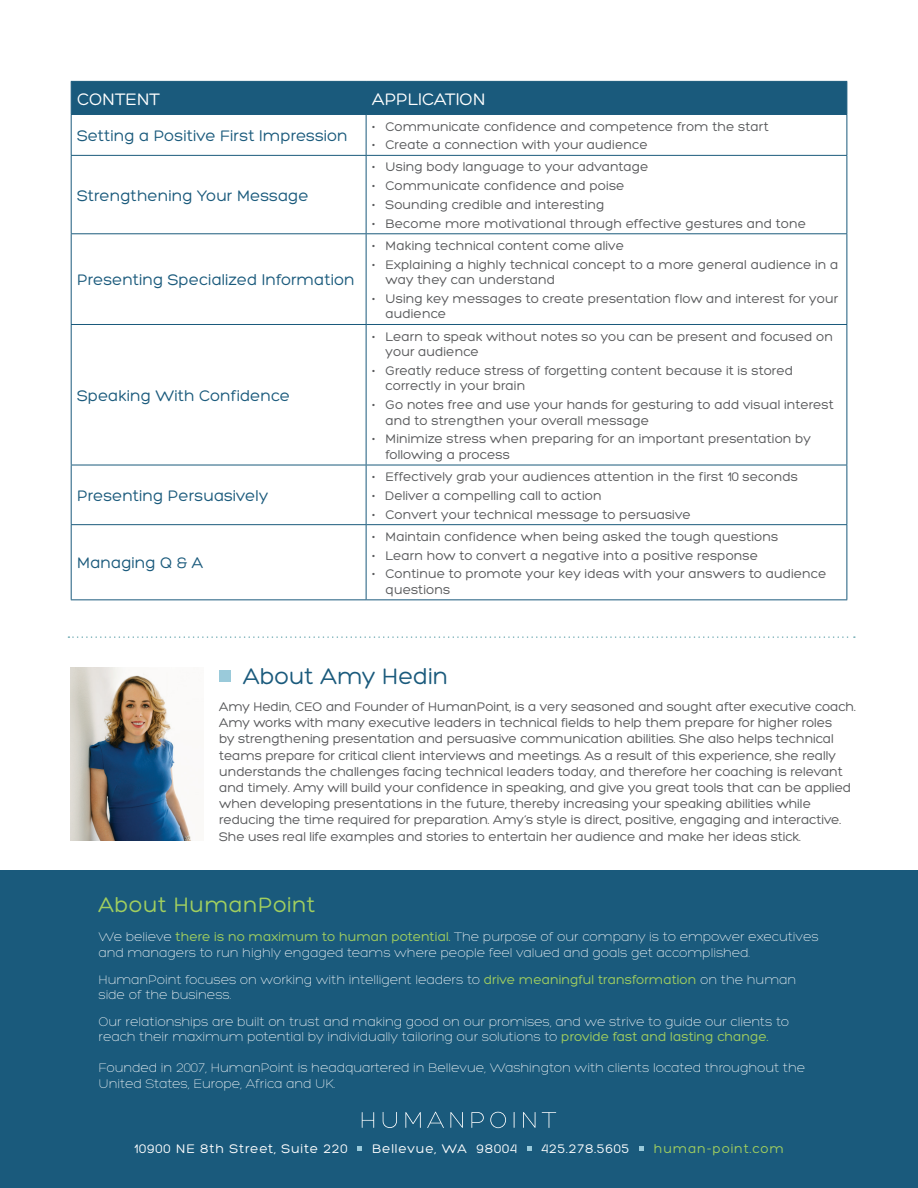
<style>
.page{position:relative;width:918px;height:1188px;background:#fff}
.page>*{position:absolute;margin:0;border:0;box-sizing:border-box;transform-origin:0 0}
.t1{font:24px "Hero";color:#1a5a7c}
.t2{font:22.5px "Hero";letter-spacing:.02em;color:#a1cf5f}
.t3{font:18px "Hero";color:#fff}
.t4{font:16.5px "Hero";color:#1a5a7c}
.t5{font:13.5px/16.2px "Hero";color:#57585a}
.t6{font:300 13.5px/15.5px "Hero";color:#fff}
.t7{font:13.5px "Hero";letter-spacing:.06em;color:#fff}
.t8{font:13.5px "Hero";letter-spacing:.06em;color:#a1cf5f}
.s1{font-weight:400;color:#a1cf5f}
</style>
<div class="page">
<img style="left:71px;top:668px;width:121px;height:173px">
<div style="left:0;top:870px;width:918px;height:318px;background:#1a5a7c"></div>
<svg style="left:471px;top:1112px;width:85px;height:16px"></svg>
<svg style="left:362px;top:1112px;width:101px;height:16px"></svg>
<svg style="left:357px;top:1146px;width:5px;height:5px"></svg>
<svg style="left:527px;top:1146px;width:4px;height:5px"></svg>
<svg style="left:639px;top:1146px;width:5px;height:5px"></svg>
<div style="left:219px;top:670px;width:12px;height:12px;background:#9acada"></div>
<div style="left:72px;top:82px;width:775px;height:32px;background:#1a5a7c"></div>
<hr style="left:71px;top:81px;width:295px;height:1px;background:#1a5a7c">
<hr style="left:71px;top:82px;width:1px;height:32px;background:#1a5a7c">
<hr style="left:366px;top:81px;width:481px;height:1px;background:#1a5a7c">
<hr style="left:366px;top:82px;width:1px;height:32px;background:#1a5a7c">
<hr style="left:847px;top:82px;width:1px;height:32px;background:#1a5a7c">
<hr style="left:71px;top:114px;width:295px;height:1px;background:#1a5a7c">
<hr style="left:71px;top:115px;width:1px;height:40px;background:#1a5a7c">
<hr style="left:366px;top:114px;width:481px;height:1px;background:#1a5a7c">
<hr style="left:366px;top:115px;width:1px;height:40px;background:#1a5a7c">
<hr style="left:847px;top:115px;width:1px;height:40px;background:#1a5a7c">
<hr style="left:71px;top:155px;width:295px;height:1px;background:#1a5a7c">
<hr style="left:71px;top:156px;width:1px;height:77px;background:#1a5a7c">
<hr style="left:366px;top:155px;width:481px;height:1px;background:#1a5a7c">
<hr style="left:366px;top:156px;width:1px;height:77px;background:#1a5a7c">
<hr style="left:847px;top:156px;width:1px;height:77px;background:#1a5a7c">
<hr style="left:71px;top:233px;width:295px;height:1px;background:#1a5a7c">
<hr style="left:71px;top:234px;width:1px;height:90px;background:#1a5a7c">
<hr style="left:366px;top:233px;width:481px;height:1px;background:#1a5a7c">
<hr style="left:366px;top:234px;width:1px;height:90px;background:#1a5a7c">
<hr style="left:847px;top:234px;width:1px;height:90px;background:#1a5a7c">
<hr style="left:71px;top:324px;width:295px;height:1px;background:#1a5a7c">
<hr style="left:71px;top:325px;width:1px;height:140px;background:#1a5a7c">
<hr style="left:366px;top:324px;width:481px;height:1px;background:#1a5a7c">
<hr style="left:366px;top:325px;width:1px;height:140px;background:#1a5a7c">
<hr style="left:847px;top:325px;width:1px;height:140px;background:#1a5a7c">
<hr style="left:71px;top:465px;width:295px;height:1px;background:#1a5a7c">
<hr style="left:71px;top:465px;width:1px;height:59px;background:#1a5a7c">
<hr style="left:366px;top:465px;width:481px;height:1px;background:#1a5a7c">
<hr style="left:366px;top:465px;width:1px;height:59px;background:#1a5a7c">
<hr style="left:847px;top:465px;width:1px;height:59px;background:#1a5a7c">
<hr style="left:71px;top:524px;width:295px;height:1px;background:#1a5a7c">
<hr style="left:71px;top:525px;width:1px;height:74px;background:#1a5a7c">
<hr style="left:366px;top:524px;width:481px;height:1px;background:#1a5a7c">
<hr style="left:366px;top:525px;width:1px;height:74px;background:#1a5a7c">
<hr style="left:847px;top:525px;width:1px;height:74px;background:#1a5a7c">
<hr style="left:71px;top:599px;width:295px;height:1px;background:#1a5a7c">
<hr style="left:366px;top:599px;width:481px;height:1px;background:#1a5a7c">
<svg style="left:68px;top:636px;width:787px;height:2px"></svg>
<h3 class="t3" style="left:77px;top:90px;width:84px">CONTENT</h3>
<h3 class="t3" style="left:372px;top:90px;width:115px">APPLICATION</h3>
<p class="t4" style="left:77px;top:127px;width:272px">Setting a Positive First Impression</p>
<p class="t5" style="left:372px;top:118px;width:398px">• Communicate confidence and competence from the start</p>
<p class="t5" style="left:372px;top:137px;width:277px">• Create a connection with your audience</p>
<p class="t4" style="left:77px;top:187px;width:233px">Strengthening Your Message</p>
<p class="t4" style="left:77px;top:272px;width:279px">Presenting Specialized Information</p>
<p class="t4" style="left:77px;top:387px;width:214px">Speaking With Confidence</p>
<p class="t4" style="left:77px;top:487px;width:193px">Presenting Persuasively</p>
<p class="t4" style="left:77px;top:555px;width:128px">Managing Q &amp; A</p>
<p class="t5" style="left:372px;top:159px;width:278px">• Using body language to your advantage</p>
<p class="t5" style="left:372px;top:178px;width:254px">• Communicate confidence and poise</p>
<p class="t5" style="left:372px;top:197px;width:234px">• Sounding credible and interesting</p>
<p class="t5" style="left:372px;top:215px;width:435px">• Become more motivational through effective gestures and tone</p>
<p class="t5" style="left:372px;top:238px;width:253px">• Making technical content come alive</p>
<p class="t5" style="left:386px;top:257px;width:454px;line-height:15.5px;text-indent:-14px">• Explaining a highly technical concept to a more general audience in a way they can understand</p>
<p class="t5" style="left:386px;top:291px;width:454px;line-height:15.6px;text-indent:-14px">• Using key messages to create presentation flow and interest for your audience</p>
<p class="t5" style="left:386px;top:329px;width:449px;line-height:15.5px;text-indent:-14px">• Learn to speak without notes so you can be present and focused on your audience</p>
<p class="t5" style="left:386px;top:363px;width:409px;line-height:15.6px;text-indent:-14px">• Greatly reduce stress of forgetting content because it is stored correctly in your brain</p>
<p class="t5" style="left:386px;top:397px;width:450px;line-height:15.5px;text-indent:-14px">• Go notes free and use your hands for gesturing to add visual interest and to strengthen your overall message</p>
<p class="t5" style="left:386px;top:431px;width:427px;line-height:15.5px;text-indent:-14px">• Minimize stress when preparing for an important presentation by following a process</p>
<p class="t5" style="left:372px;top:469px;width:427px">• Effectively grab your audiences attention in the first 10 seconds</p>
<p class="t5" style="left:372px;top:488px;width:231px">• Deliver a compelling call to action</p>
<p class="t5" style="left:372px;top:506px;width:320px">• Convert your technical message to persuasive</p>
<p class="t5" style="left:372px;top:528px;width:408px">• Maintain confidence when being asked the tough questions</p>
<p class="t5" style="left:372px;top:547px;width:388px">• Learn how to convert a negative into a positive response</p>
<p class="t5" style="left:386px;top:566px;width:442px;line-height:15.6px;text-indent:-14px">• Continue to promote your key ideas with your answers to audience questions</p>
<h1 class="t1" style="left:243px;top:664px;width:207px">About Amy Hedin</h1>
<p class="t5" style="left:219px;top:699px;width:638px">Amy Hedin, CEO and Founder of HumanPoint, is a very seasoned and sought after executive coach.<br>Amy works with many executive leaders in technical fields to help them prepare for higher roles<br>by strengthening presentation and persuasive communication abilities. She also helps technical teams prepare for critical client interviews and meetings. As a result of this experience, she really understands the challenges facing technical leaders today, and therefore her coaching is relevant and timely. Amy will build your confidence in speaking, and give you great tools that can be applied when developing presentations in the future, thereby increasing your speaking abilities while reducing the time required for preparation. Amy’s style is direct, positive, engaging and interactive.<br>She uses real life examples and stories to entertain her audience and make her ideas stick.</p>
<h2 class="t2" style="left:98px;top:893px;width:219px">About HumanPoint</h2>
<p class="t6" style="left:98px;top:929px;width:722px">We believe <span class="s1">there is no maximum to human potential.</span> The purpose of our company is to empower executives and managers to run highly engaged teams where people feel valued and goals get accomplished.</p>
<p class="t6" style="left:98px;top:972px;width:699px">HumanPoint focuses on working with intelligent leaders to <span class="s1">drive meaningful transformation</span> on the human side of the business.</p>
<p class="t6" style="left:98px;top:1014px;width:692px">Our relationships are built on trust and making good on our promises, and we strive to guide our clients to reach their maximum potential by individually tailoring our solutions to <span class="s1">provide fast and lasting change.</span></p>
<p class="t6" style="left:98px;top:1060px;width:708px">Founded in 2007, HumanPoint is headquartered in Bellevue, Washington with clients located throughout the<br>United States, Europe, Africa and UK.</p>
<p class="t7" style="left:134px;top:1142px;width:215px">10900 NE 8th Street, Suite 220</p>
<p class="t7" style="left:372px;top:1142px;width:147px">Bellevue, WA 98004</p>
<p class="t7" style="left:542px;top:1142px;width:89px">425.278.5605</p>
<p class="t8" style="left:654px;top:1142px;width:131px">human-point.com</p>
</div>
